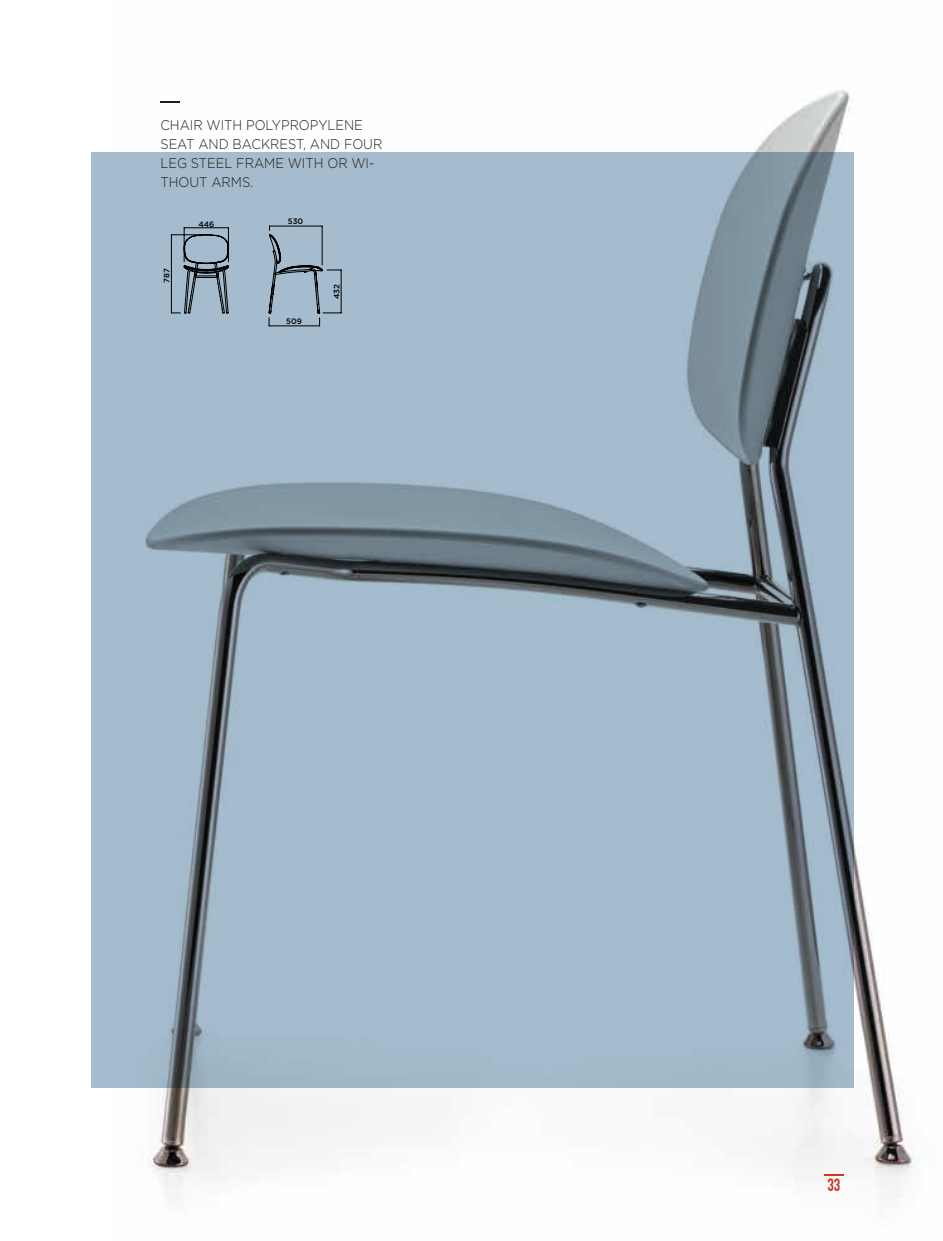
<style>
.page{position:relative;width:943px;height:1241px;background:#fff}
.page>*{position:absolute;margin:0;border:0;box-sizing:border-box;transform-origin:0 0}
.t1{font:700 17.5px "DIN Condensed";color:#c9382a}
.t2{font:300 14px/19.2px "Gotham";color:#1d1d1b;scale:.92 1}
.t3{font:500 7.88px "Gotham";color:#000}
</style>
<div class="page">
<div style="left:91px;top:153px;width:762px;height:935px;background:#a5bdce"></div>
<img style="left:116px;top:90px;width:799px;height:1108px">
<hr style="left:160px;top:101px;width:20px;height:2px;background:#1d1d1b">
<svg style="left:824px;top:1173px;width:19px;height:2px"></svg>
<p class="t2" style="left:160px;top:115px;width:221px">CHAIR WITH POLYPROPYLENE<br>SEAT AND BACKR</p>
<p class="t2" style="left:160px;top:134px;width:234px;text-indent:119px">EST, AND FOUR<br>LEG STEEL FRAM E WITH OR WI-<br>THOUT ARMS.</p>
<p class="t3" style="left:162px;top:283px;width:16px;rotate:-90deg">787</p>
<p class="t3" style="left:198px;top:219px;width:17px">446</p>
<p class="t3" style="left:288px;top:216px;width:17px">530</p>
<p class="t3" style="left:286px;top:316px;width:17px">509</p>
<p class="t3" style="left:331px;top:299px;width:17px;rotate:-90deg">432</p>
<p class="t1" style="left:827px;top:1174px;width:14px">33</p>
</div>
